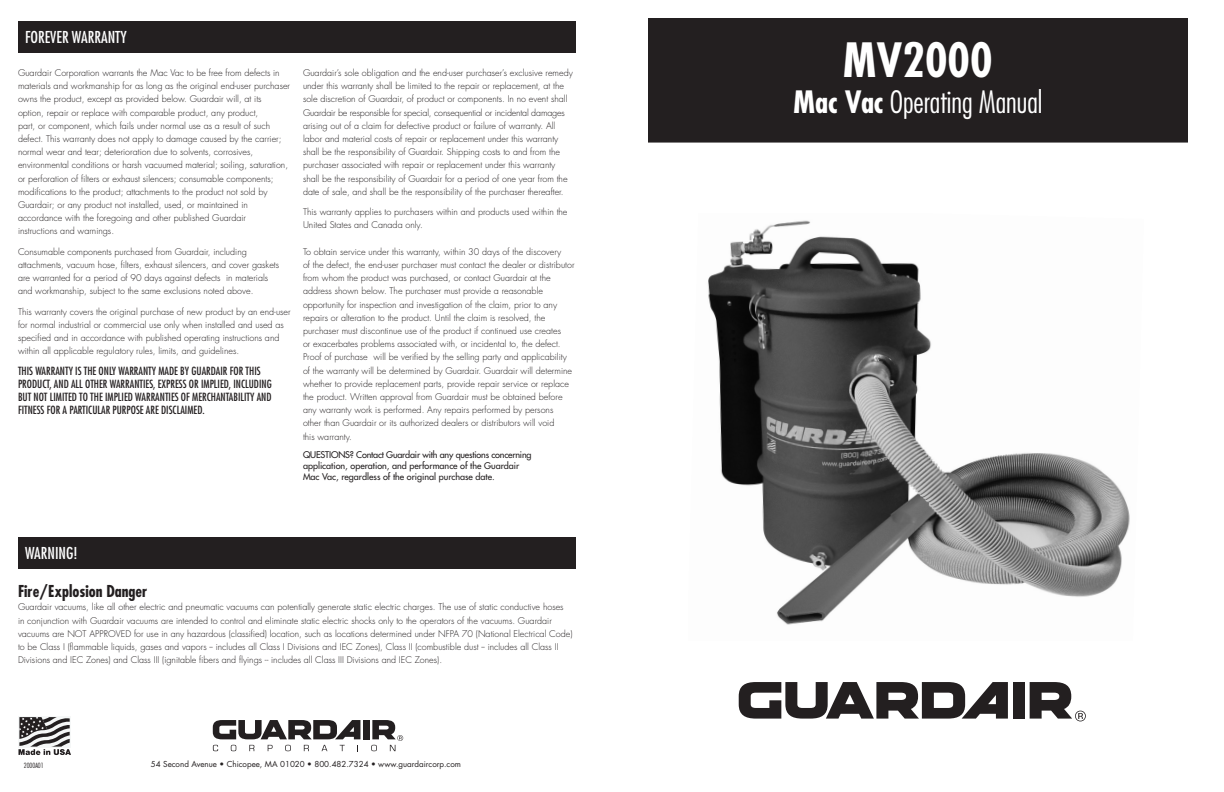
<style>
.page{position:relative;width:1224px;height:792px;background:#fff}
.page>*{position:absolute;margin:0;border:0;box-sizing:border-box;transform-origin:0 0}
.t1{font:700 condensed 46px "Futura";color:#fff}
.t2{font:300 condensed 30px "Futura";color:#fff}
.t3{font:condensed 16px "Futura";color:#fff}
.t4{font:700 condensed 16px "Futura";color:#231f20}
.t5{font:condensed 14px "Futura";color:#fff}
.t6{font:condensed 11px/13.2px "Futura";color:#231f20}
.t7{font:300 9px/13.2px "Futura";color:#231f20}
.t8{font:9px/11.2px "Futura";color:#231f20}
.t9{font:8px "Futura";color:#231f20}
.t10{font:300 condensed 7px "Futura";color:#231f20}
.s1{font-weight:700}
</style>
<div class="page">
<div style="left:18px;top:22px;width:558px;height:31px;background:#231f20"></div>
<div style="left:648px;top:18px;width:540px;height:124px;background:#231f20"></div>
<div style="left:648px;top:18px;width:540px;height:125px;border:1px solid #231f20"></div>
<div style="left:18px;top:716px;width:53px;height:32px;background:#f5f7f7"></div>
<svg style="left:18px;top:717px;width:53px;height:38px"></svg>
<div style="left:18px;top:537px;width:558px;height:32px;background:#231f20"></div>
<img style="left:708px;top:220px;width:422px;height:405px">
<svg style="left:739px;top:682px;width:269px;height:37px"></svg>
<div style="left:1013px;top:682px;width:12px;height:37px;background:#231f20"></div>
<svg style="left:1030px;top:682px;width:56px;height:39px"></svg>
<svg style="left:213px;top:745px;width:5px;height:6px"></svg>
<svg style="left:231px;top:745px;width:5px;height:6px"></svg>
<svg style="left:249px;top:745px;width:5px;height:6px"></svg>
<svg style="left:268px;top:745px;width:5px;height:6px"></svg>
<svg style="left:285px;top:745px;width:6px;height:6px"></svg>
<svg style="left:304px;top:745px;width:5px;height:6px"></svg>
<svg style="left:322px;top:745px;width:5px;height:6px"></svg>
<svg style="left:340px;top:745px;width:5px;height:6px"></svg>
<svg style="left:213px;top:720px;width:147px;height:19px"></svg>
<div style="left:363px;top:720px;width:7px;height:19px;background:#231f20"></div>
<svg style="left:371px;top:720px;width:32px;height:31px"></svg>
<p class="t3" style="left:25px;top:27px;width:103px">FOREVER WARRANTY</p>
<h3 class="t5" style="left:18px;top:29px;width:100px">Technical Specifications</h3>
<p class="t7" style="left:18px;top:66px;width:274px">Guardair Corporation warrants the Mac Vac to be free from defects in materials and workmanship for as long as the original end-user purchaser owns the product, except as provided below. Guardair will, at its<br>option, repair or replace with comparable product, any product,<br>part, or component, which fails under normal use as a result of such defect. This warranty does not apply to damage caused by the carrier; normal wear and tear; deterioration due to solvents, corrosives, environmental conditions or harsh vacuumed material; soiling, saturation, or perforation of filters or exhaust silencers; consumable components; modifications to the product; attachments to the product not sold by Guardair; or any product not installed, used, or maintained in accordance with the foregoing and other published Guardair<br>instructions and warnings.</p>
<p class="t7" style="left:18px;top:245px;width:263px">Consumable components purchased from Guardair, including attachments, vacuum hose, filters, exhaust silencers, and cover gaskets are warranted for a period of 90 days against defects in materials and workmanship, subject to the same exclusions noted above.</p>
<p class="t7" style="left:18px;top:305px;width:274px">This warranty covers the original purchase of new product by an end-user for normal industrial or commercial use only when installed and used as specified and in accordance with published operating instructions and within all applicable regulatory rules, limits, and guidelines.</p>
<p class="t6" style="left:18px;top:364px;width:255px">THIS WARRANTY IS THE ONLY WARRANTY MADE BY GUARDAIR FOR THIS PRODUCT, AND ALL OTHER WARRANTIES, EXPRESS OR IMPLIED, INCLUDING BUT NOT LIMITED TO THE IMPLIED WARRANTIES OF MERCHANTABILITY AND FITNESS FOR A PARTICULAR PURPOSE ARE DISCLAIMED.</p>
<p class="t7" style="left:303px;top:66px;width:271px">Guardair’s sole obligation and the end-user purchaser’s exclusive remedy under this warranty shall be limited to the repair or replacement, at the sole discretion of Guardair, of product or components. In no event shall Guardair be responsible for special, consequential or incidental damages arising out of a claim for defective product or failure of warranty. All labor and material costs of repair or replacement under this warranty shall be the responsibility of Guardair. Shipping costs to and from the purchaser associated with repair or replacement under this warranty shall be the responsibility of Guardair for a period of one year from the date of sale, and shall be the responsibility of the purchaser thereafter.</p>
<p class="t7" style="left:303px;top:205px;width:266px">This warranty applies to purchasers within and products used within the<br>United States and Canada only.</p>
<p class="t7" style="left:303px;top:245px;width:273px">To obtain service under this warranty, within 30 days of the discovery<br>of the defect, the end-user purchaser must contact the dealer or distributor from whom the product was purchased, or contact Guardair at the address shown below. The purchaser must provide a reasonable opportunity for inspection and investigation of the claim, prior to any repairs or alteration to the product. Until the claim is resolved, the purchaser must discontinue use of the product if continued use creates<br>or exacerbates problems associated with, or incidental to, the defect.<br>Proof of purchase will be verified by the selling party and applicability of the warranty will be determined by Guardair. Guardair will determine whether to provide replacement parts, provide repair service or replace the product. Written approval from Guardair must be obtained before any warranty work is performed. Any repairs performed by persons<br>other than Guardair or its authorized dealers or distributors will void<br>this warranty.</p>
<p class="t8" style="left:303px;top:449px;width:230px">QUESTIONS? Contact Guardair with any questions concerning application, operation, and performance of the Guardair<br>Mac Vac, regardless of the original purchase date.</p>
<p class="t3" style="left:25px;top:543px;width:54px">WARNING!</p>
<p class="t4" style="left:18px;top:581px;width:131px">Fire/Explosion Danger</p>
<p class="t7" style="left:18px;top:601px;width:556px">Guardair vacuums, like all other electric and pneumatic vacuums can potentially generate static electric charges. The use of static conductive hoses<br>in conjunction with Guardair vacuums are intended to control and eliminate static electric shocks only to the operators of the vacuums. Guardair vacuums are NOT APPROVED for use in any hazardous (classified) location, such as locations determined under NFPA 70 (National Electrical Code) to be Class I (flammable liquids, gases and vapors -- includes all Class I Divisions and IEC Zones), Class II (combustible dust -- includes all Class II Divisions and IEC Zones) and Class III (ignitable fibers and flyings -- includes all Class III Divisions and IEC Zones).</p>
<p class="t10" style="left:24px;top:761px;width:22px">2000A01</p>
<p class="t9" style="left:151px;top:758px;width:312px">54 Second Avenue • Chicopee, MA 01020 • 800.482.7324 • www.guardaircorp.com</p>
<p class="t1" style="left:843px;top:30px;width:151px">MV2000</p>
<p class="t2" style="left:793px;top:83px;width:251px"><span class="s1">Mac Vac</span> Operating Manual</p>
</div>
